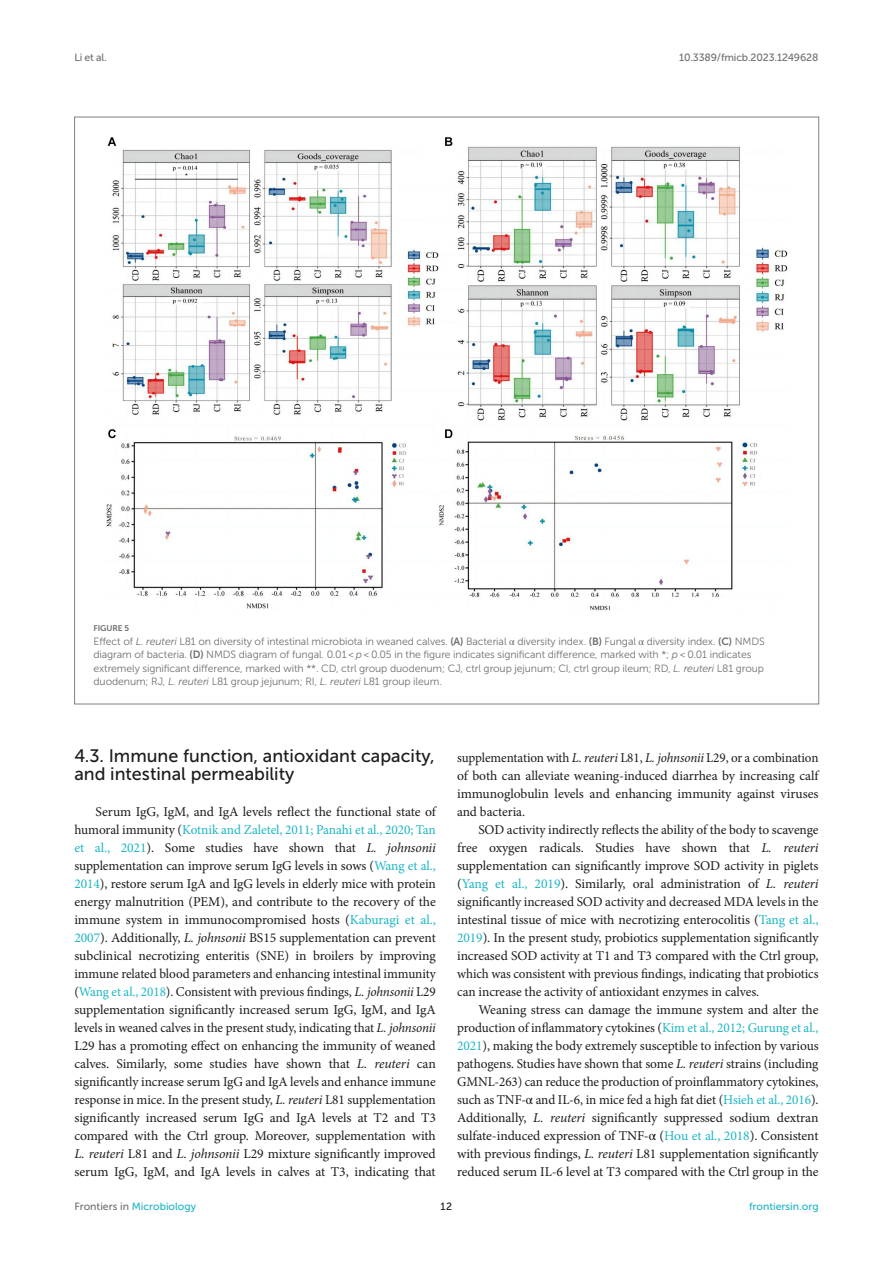
<style>
.page{position:relative;width:893px;height:1263px;background:#fff}
.page>*{position:absolute;margin:0;border:0;box-sizing:border-box;transform-origin:0 0}
.HEAD_2{font:18px/18px "Museo Sans 500";color:#1b1c1b}
.TEXT_FLUSH{font:13.5px/18px "Minion Pro";letter-spacing:-.005em;color:#1b1c1b;text-align:justify}
.TEXT{font:13.5px/18px "Minion Pro";letter-spacing:-.005em;color:#1b1c1b;text-align:justify}
.FIG_LEG{font:10.5px/13.5px "Museo Sans 300";letter-spacing:-.01em;color:#706f70}
.t1{font:10.5px "Museo Sans 500";color:#1db5c3}
.t2{font:10.5px "Museo Sans 500";letter-spacing:-.015em;color:#706f70}
.t3{font:10.5px "Museo Sans 500";color:#1b1c1b}
.FIG_HD{font:8.25px "Museo Sans 700";letter-spacing:-.01em;color:#706f70}
.s1{font-style:italic}
.s2{font-family:"Museo Sans 700"}
.s3{font-family:"STIX General"}
.s4{color:#1db5c3}
.s5{color:#706f70}
</style>
<div class="page">
<img style="left:106px;top:137px;width:682px;height:474px">
<p class="t2" style="left:74px;top:51px;width:34px">Li et al.</p>
<p class="t2" style="left:679px;top:51px;width:141px">10.3389/fmicb.2023.1249628</p>
<p class="FIG_HD" style="left:94px;top:624px;width:37px">FIGURE 5</p>
<p class="FIG_LEG" style="left:94px;top:634px;width:673px">Effect of <span class="s1">L. reuteri</span> L81 on diversity of intestinal microbiota in weaned calves. <span class="s2">(A)</span> Bacterial <span class="s3">α</span> diversity index. <span class="s2">(B)</span> Fungal <span class="s3">α</span> diversity index. <span class="s2">(C)</span> NMDS diagram of bacteria. <span class="s2">(D)</span> NMDS diagram of fungal. 0.01 &lt; <span class="s1">p</span> &lt; 0.05 in the figure indicates significant difference, marked with *; <span class="s1">p</span> &lt; 0.01 indicates extremely significant difference, marked with **. CD, ctrl group duodenum; CJ, ctrl group jejunum; CI, ctrl group ileum; RD, <span class="s1">L. reuteri</span> L81 group duodenum; RJ, <span class="s1">L. reuteri</span> L81 group jejunum; RI, <span class="s1">L. reuteri</span> L81 group ileum.</p>
<p class="HEAD_2" style="left:74px;top:747px;width:362px">4.3. Immune function, antioxidant capacity, and intestinal permeability</p>
<p class="TEXT_FLUSH" style="left:74px;top:803px;width:363px;text-indent:21px">Serum IgG, IgM, and IgA levels reflect the functional state of humoral immunity (<span class="s4">Kotnik and Zaletel, 2011; Panahi et al., 2020; Tan et al., 2021</span>). Some studies have shown that <span class="s1">L. johnsonii </span>supplementation can improve serum IgG levels in sows (<span class="s4">Wang et al., 2014</span>), restore serum IgA and IgG levels in elderly mice with protein energy malnutrition (PEM), and contribute to the recovery of the immune system in immunocompromised hosts (<span class="s4">Kaburagi et al., 2007</span>). Additionally, <span class="s1">L. johnsonii</span> BS15 supplementation can prevent subclinical necrotizing enteritis (SNE) in broilers by improving immune related blood parameters and enhancing intestinal immunity (<span class="s4">Wang et al., 2018</span>). Consistent with previous findings, <span class="s1">L. johnsonii</span> L29 supplementation significantly increased serum IgG, IgM, and IgA levels in weaned calves in the present study, indicating that <span class="s1">L. johnsonii </span>L29 has a promoting effect on enhancing the immunity of weaned calves. Similarly, some studies have shown that <span class="s1">L. reuteri</span> can significantly increase serum IgG and IgA levels and enhance immune response in mice. In the present study, <span class="s1">L. reuteri</span> L81 supplementation significantly increased serum IgG and IgA levels at T2 and T3 compared with the Ctrl group. Moreover, supplementation with <span class="s1">L. reuteri</span> L81 and <span class="s1">L. johnsonii</span> L29 mixture significantly improved serum IgG, IgM, and IgA levels in calves at T3, indicating that</p>
<p class="TEXT_FLUSH" style="left:457px;top:749px;width:363px">supplementation with <span class="s1">L. reuteri</span> L81, <span class="s1">L. johnsonii</span> L29, or a combination of both can alleviate weaning-induced diarrhea by increasing calf immunoglobulin levels and enhancing immunity against viruses and bacteria.</p>
<p class="TEXT" style="left:457px;top:821px;width:363px;text-indent:21px">SOD activity indirectly reflects the ability of the body to scavenge free oxygen radicals. Studies have shown that <span class="s1">L. reuteri </span>supplementation can significantly improve SOD activity in piglets (<span class="s4">Yang et al., 2019</span>). Similarly, oral administration of <span class="s1">L. reuteri </span>significantly increased SOD activity and decreased MDA levels in the intestinal tissue of mice with necrotizing enterocolitis (<span class="s4">Tang et al., 2019</span>). In the present study, probiotics supplementation significantly increased SOD activity at T1 and T3 compared with the Ctrl group, which was consistent with previous findings, indicating that probiotics can increase the activity of antioxidant enzymes in calves.</p>
<p class="TEXT" style="left:457px;top:1001px;width:363px;text-indent:21px">Weaning stress can damage the immune system and alter the production of inflammatory cytokines (<span class="s4">Kim et al., 2012; Gurung et al., 2021</span>), making the body extremely susceptible to infection by various pathogens. Studies have shown that some <span class="s1">L. reuteri</span> strains (including GMNL-263) can reduce the production of proinflammatory cytokines, such as TNF-<span class="s3">α</span> and IL-6, in mice fed a high fat diet (<span class="s4">Hsieh et al., 2016</span>).<br>Additionally, <span class="s1">L. reuteri</span> significantly suppressed sodium dextran sulfate-induced expression of TNF-<span class="s3">α</span> (<span class="s4">Hou et al., 2018</span>). Consistent with previous findings, <span class="s1">L. reuteri</span> L81 supplementation significantly reduced serum IL-6 level at T3 compared with the Ctrl group in the</p>
<p class="t1" style="left:74px;top:1200px;width:123px"><span class="s5">Frontiers in</span> Microbiology</p>
<p class="t3" style="left:441px;top:1200px;width:13px">12</p>
<p class="t1" style="left:749px;top:1200px;width:71px">frontiersin.org</p>
</div>
